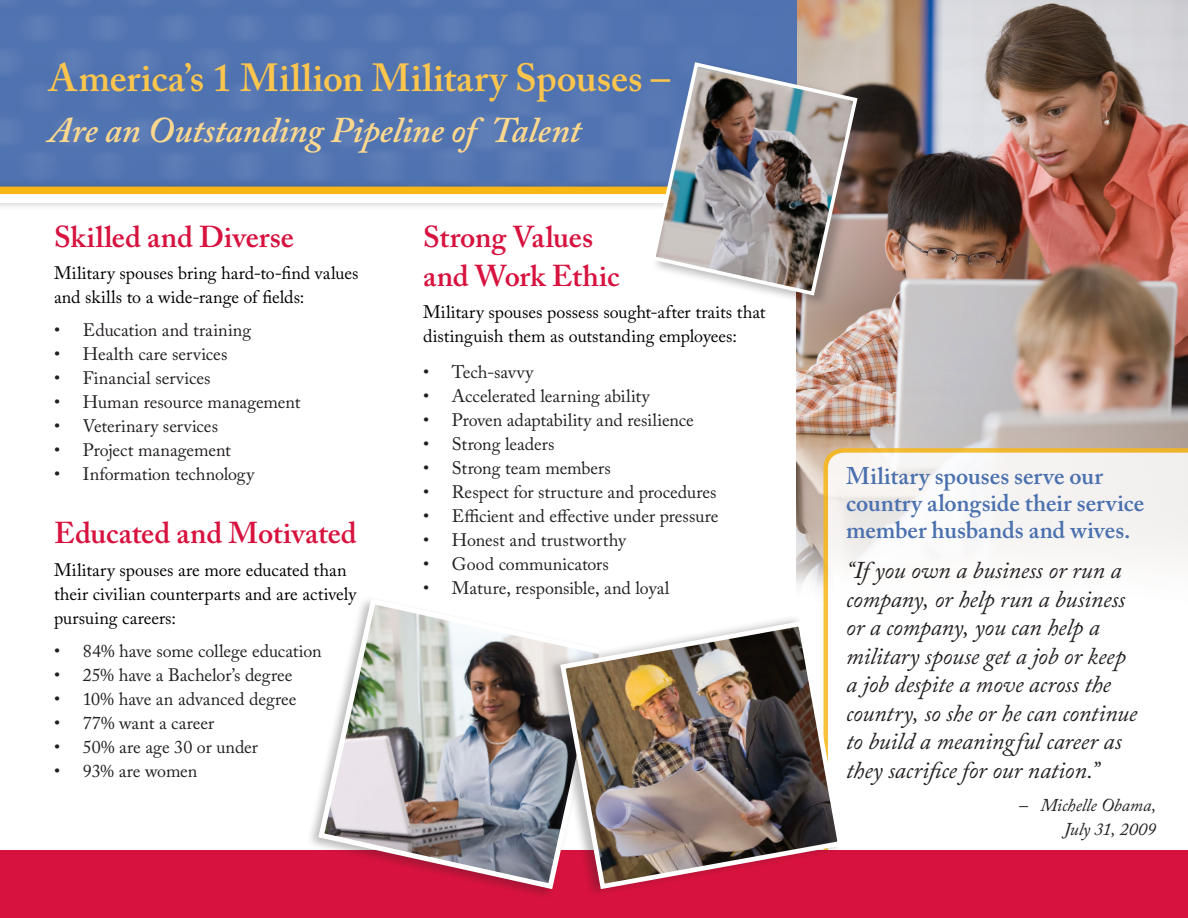
<style>
.page{position:relative;width:1188px;height:918px;background:#fff}
.page>*{position:absolute;margin:0;border:0;box-sizing:border-box;transform-origin:0 0}
.t1{font:600 39px "Adobe Caslon Pro";color:#fcc54d}
.t2{font:italic 600 36px "Adobe Caslon Pro";letter-spacing:-.01em;color:#fdd88f}
.t3{font:600 30px/39px "Adobe Caslon Pro";color:#d7123e}
.t4{font:italic 24px/28.5px "Adobe Caslon Pro";letter-spacing:-.005em;color:#231f20}
.t5{font:600 24px/27px "Adobe Caslon Pro";color:#4a70ae}
.t6{font:18px "Adobe Caslon Pro";color:#231f20}
.t7{font:18px/24px "Adobe Caslon Pro";color:#000}
.t8{font:italic 18px "Adobe Caslon Pro";letter-spacing:-.005em;color:#231f20}
</style>
<div class="page">
<img style="left:796px;top:0;width:392px;height:613px">
<svg style="left:824px;top:448px;width:364px;height:165px"></svg>
<img style="left:0;top:0;width:796px;height:179px">
<div style="left:0;top:850px;width:1188px;height:68px;background:#d7123e"></div>
<div style="left:305px;top:594px;width:301px;height:306px;background:#231f20;opacity:.3"></div>
<img style="left:315px;top:596px;width:291px;height:296px">
<div style="left:0;top:179px;width:812px;height:32px;background:#231f20;opacity:.3"></div>
<div style="left:0;top:187px;width:804px;height:15px;background:#fff"></div>
<div style="left:0;top:187px;width:804px;height:7px;background:#f9b716"></div>
<div style="left:650px;top:59px;width:221px;height:248px;background:#231f20;opacity:.3"></div>
<img style="left:649px;top:60px;width:211px;height:238px">
<div style="left:545px;top:613px;width:298px;height:284px;background:#231f20;opacity:.3"></div>
<img style="left:557px;top:618px;width:286px;height:274px">
<p class="t1" style="left:49px;top:55px;width:623px">America’s 1 Million Military Spouses –</p>
<p class="t2" style="left:49px;top:108px;width:534px">Are an Outstanding Pipeline of Talent</p>
<p class="t3" style="left:54px;top:217px;width:241px">Skilled and Diverse</p>
<p class="t7" style="left:54px;top:260px;width:306px">Military spouses bring hard-to-find values and skills to a wide-range of fields:</p>
<p class="t6" style="left:54px;top:319px;width:199px">• Education and training</p>
<p class="t6" style="left:54px;top:343px;width:175px">• Health care services</p>
<p class="t6" style="left:54px;top:367px;width:158px">• Financial services</p>
<p class="t6" style="left:54px;top:391px;width:248px">• Human resource management</p>
<p class="t6" style="left:54px;top:415px;width:166px">• Veterinary services</p>
<p class="t6" style="left:54px;top:439px;width:178px">• Project management</p>
<p class="t6" style="left:54px;top:463px;width:202px">• Information technology</p>
<p class="t3" style="left:54px;top:513px;width:304px">Educated and Motivated</p>
<p class="t7" style="left:54px;top:557px;width:304px">Military spouses are more educated than their civilian counterparts and are actively pursuing careers:</p>
<p class="t6" style="left:54px;top:640px;width:269px">• 84% have some college education</p>
<p class="t6" style="left:54px;top:664px;width:240px">• 25% have a Bachelor’s degree</p>
<p class="t6" style="left:54px;top:688px;width:244px">• 10% have an advanced degree</p>
<p class="t6" style="left:54px;top:712px;width:162px">• 77% want a career</p>
<p class="t6" style="left:54px;top:736px;width:205px">• 50% are age 30 or under</p>
<p class="t6" style="left:54px;top:760px;width:145px">• 93% are women</p>
<p class="t3" style="left:423px;top:217px;width:198px">Strong Values and Work Ethic</p>
<p class="t7" style="left:423px;top:299px;width:344px">Military spouses possess sought-after traits that distinguish them as outstanding employees:</p>
<p class="t6" style="left:423px;top:361px;width:112px">• Tech-savvy</p>
<p class="t6" style="left:423px;top:385px;width:228px">• Accelerated learning ability</p>
<p class="t6" style="left:423px;top:409px;width:272px">• Proven adaptability and resilience</p>
<p class="t6" style="left:423px;top:433px;width:133px">• Strong leaders</p>
<p class="t6" style="left:423px;top:457px;width:189px">• Strong team members</p>
<p class="t6" style="left:423px;top:481px;width:295px">• Respect for structure and procedures</p>
<p class="t6" style="left:423px;top:505px;width:297px">• Efficient and effective under pressure</p>
<p class="t6" style="left:423px;top:529px;width:205px">• Honest and trustworthy</p>
<p class="t6" style="left:423px;top:553px;width:187px">• Good communicators</p>
<p class="t6" style="left:423px;top:577px;width:248px">• Mature, responsible, and loyal</p>
<p class="t5" style="left:846px;top:462px;width:300px">Military spouses serve our country alongside their service member husbands and wives.</p>
<p class="t4" style="left:846px;top:556px;width:293px">“If you own a business or run a company, or help run a business or a company, you can help a military spouse get a job or keep a job despite a move across the country, so she or he can continue to build a meaningful career as they sacrifice for our nation.”</p>
<p class="t8" style="left:1019px;top:794px;width:139px">– Michelle Obama,</p>
<p class="t8" style="left:1064px;top:818px;width:94px">July 31, 2009</p>
</div>
